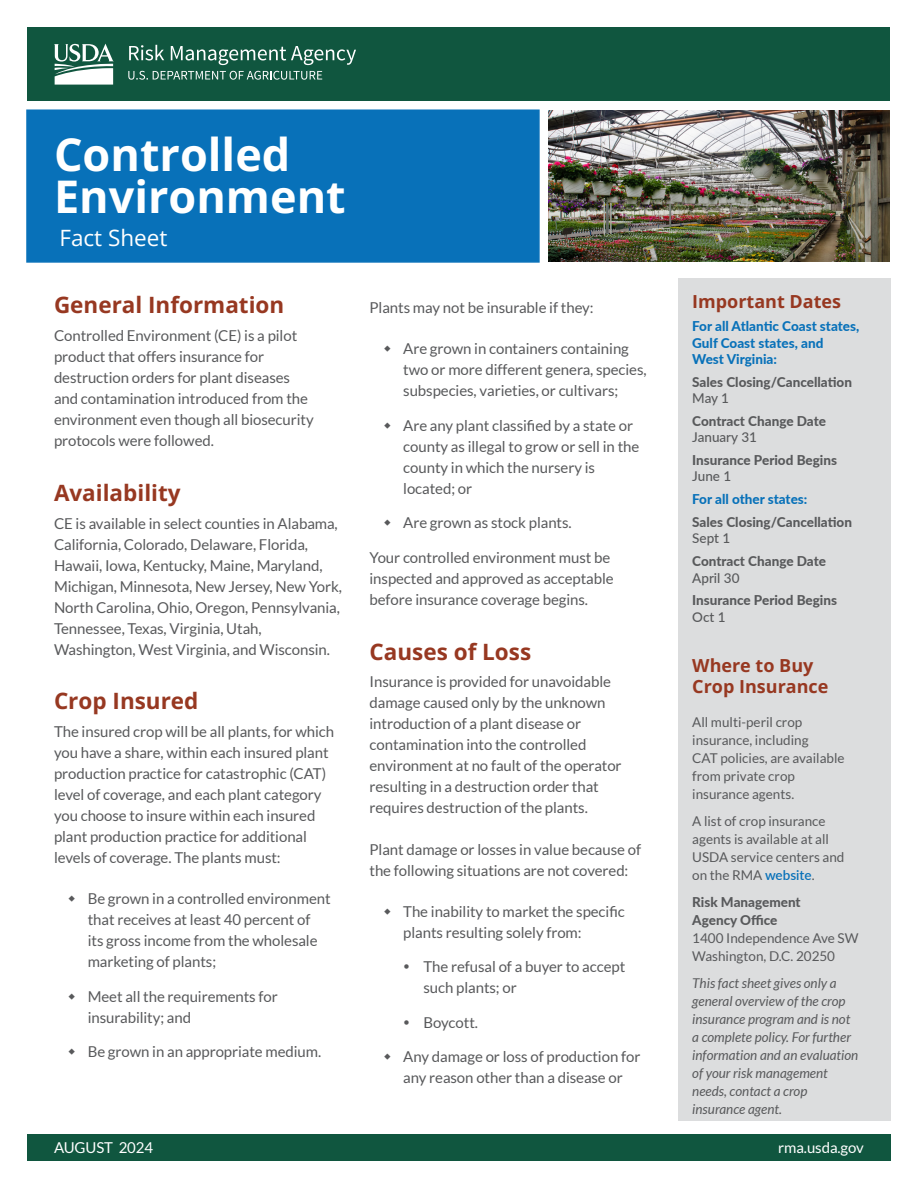
<style>
.page{position:relative;width:918px;height:1188px;background:#fff}
.page>*{position:absolute;margin:0;border:0;box-sizing:border-box;transform-origin:0 0}
.Fact_Sheet_Title{font:700 45px/42px "Open Sans";color:#fff}
.Body_Subhead{font:700 22.5px "Open Sans";color:#973821}
.Fact_Sheet_Subtitle{font:22.5px "Open Sans";color:#fff}
.Sidebar_Title{font:700 18px/21px "Open Sans";color:#973821}
.Body_Text{font:15px/21px "Lato";letter-spacing:-.005em;color:#58595b}
.Bullets_level_1{font:15px/21px "Lato";letter-spacing:-.005em;color:#58595b}
.Bullets_level_2{font:15px/21px "Lato";letter-spacing:-.005em;color:#58595b}
.Body_Text_White{font:15px "Lato";letter-spacing:-.005em;color:#fff}
.Sidebar_Text{font:13.5px/18px "Lato";color:#58595b}
.Sidebar_Text-2{font:italic 13.5px/18px "Lato";color:#58595b}
.Sidebar_subhead_no_space{font:800 13.5px "Lato";color:#58595b}
.Sidebar_subhead{font:800 13.5px/16.2px "Lato";color:#0871b9}
.Sidebar_text{font:500 13.5px "Lato";color:#58595b}
.s1{font-weight:600;color:#0871b9}
.s2{font-weight:800}
</style>
<div class="page">
<div style="left:27px;top:1134px;width:864px;height:27px;background:#10563f"></div>
<div style="left:678px;top:279px;width:213px;height:842px;background:#dcddde"></div>
<div style="left:26px;top:109px;width:514px;height:154px;background:#0871b9;border:2px solid #0871b9"></div>
<div style="left:27px;top:27px;width:863px;height:74px;background:#10563f"></div>
<svg style="left:129px;top:45px;width:35px;height:16px"></svg>
<svg style="left:171px;top:46px;width:185px;height:19px"></svg>
<svg style="left:128px;top:71px;width:194px;height:9px"></svg>
<svg style="left:54px;top:44px;width:60px;height:41px"></svg>
<img style="left:549px;top:110px;width:341px;height:152px">
<h1 class="Fact_Sheet_Title" style="left:54px;top:133px;width:293px">Controlled<br>Environment</h1>
<h1 class="Fact_Sheet_Subtitle" style="left:59px;top:223px;width:110px">Fact Sheet</h1>
<h2 class="Body_Subhead" style="left:54px;top:289px;width:232px">General Information</h2>
<p class="Body_Text" style="left:54px;top:325px;width:261px">Controlled Environment (CE) is a pilot product that offers insurance for destruction orders for plant diseases and contamination introduced from the environment even though all biosecurity protocols were followed.</p>
<h2 class="Body_Subhead" style="left:54px;top:477px;width:128px">Availability</h2>
<p class="Body_Text" style="left:54px;top:513px;width:290px">CE is available in select counties in Alabama, California, Colorado, Delaware, Florida, Hawaii, Iowa, Kentucky, Maine, Maryland, Michigan, Minnesota, New Jersey, New York, North Carolina, Ohio, Oregon, Pennsylvania, Tennessee, Texas, Virginia, Utah, Washington, West Virginia, and Wisconsin.</p>
<h2 class="Body_Subhead" style="left:54px;top:685px;width:146px">Crop Insured</h2>
<p class="Body_Text" style="left:54px;top:721px;width:282px">The insured crop will be all plants, for which you have a share, within each insured plant production practice for catastrophic (CAT) level of coverage, and each plant category you choose to insure within each insured plant production practice for additional levels of coverage. The plants must:</p>
<p class="Bullets_level_1" style="left:88px;top:888px;width:244px">Be grown in a controlled environment that receives at least 40 percent of<br>its gross income from the wholesale marketing of plants;</p>
<p class="Bullets_level_1" style="left:88px;top:986px;width:192px">Meet all the requirements for insurability; and</p>
<p class="Bullets_level_1" style="left:88px;top:1041px;width:235px">Be grown in an appropriate medium.</p>
<p class="Body_Text" style="left:370px;top:297px;width:226px">Plants may not be insurable if they:</p>
<p class="Bullets_level_1" style="left:403px;top:338px;width:245px">Are grown in containers containing two or more different genera, species, subspecies, varieties, or cultivars;</p>
<p class="Bullets_level_1" style="left:403px;top:415px;width:238px">Are any plant classified by a state or county as illegal to grow or sell in the county in which the nursery is located; or</p>
<p class="Bullets_level_1" style="left:403px;top:512px;width:170px">Are grown as stock plants.</p>
<p class="Body_Text" style="left:370px;top:547px;width:246px">Your controlled environment must be inspected and approved as acceptable before insurance coverage begins.</p>
<h2 class="Body_Subhead" style="left:370px;top:636px;width:163px">Causes of Loss</h2>
<p class="Body_Text" style="left:370px;top:671px;width:254px">Insurance is provided for unavoidable damage caused only by the unknown introduction of a plant disease or contamination into the controlled environment at no fault of the operator resulting in a destruction order that requires destruction of the plants.</p>
<p class="Body_Text" style="left:370px;top:839px;width:273px">Plant damage or losses in value because of the following situations are not covered:</p>
<p class="Bullets_level_1" style="left:403px;top:901px;width:223px">The inability to market the specific plants resulting solely from:</p>
<p class="Bullets_level_2" style="left:424px;top:956px;width:203px">The refusal of a buyer to accept such plants; or</p>
<p class="Bullets_level_2" style="left:424px;top:1012px;width:56px">Boycott.</p>
<p class="Bullets_level_1" style="left:403px;top:1046px;width:239px">Any damage or loss of production for any reason other than a disease or</p>
<h2 class="Sidebar_Title" style="left:692px;top:291px;width:150px">Important Dates</h2>
<p class="Sidebar_subhead" style="left:692px;top:318px;width:169px">For all Atlantic Coast states,<br>Gulf Coast states, and<br>West Virginia:</p>
<h3 class="Sidebar_subhead_no_space" style="left:692px;top:372px;width:161px">Sales Closing/Cancellation</h3>
<p class="Sidebar_text" style="left:692px;top:388px;width:38px">May 1</p>
<h3 class="Sidebar_subhead_no_space" style="left:692px;top:411px;width:135px">Contract Change Date</h3>
<p class="Sidebar_text" style="left:692px;top:428px;width:66px">January 31</p>
<h3 class="Sidebar_subhead_no_space" style="left:692px;top:450px;width:146px">Insurance Period Begins</h3>
<p class="Sidebar_text" style="left:692px;top:467px;width:41px">June 1</p>
<p class="Sidebar_subhead" style="left:692px;top:491px;width:117px">For all other states:</p>
<h3 class="Sidebar_subhead_no_space" style="left:692px;top:512px;width:161px">Sales Closing/Cancellation</h3>
<p class="Sidebar_text" style="left:692px;top:529px;width:40px">Sept 1</p>
<h3 class="Sidebar_subhead_no_space" style="left:692px;top:551px;width:135px">Contract Change Date</h3>
<p class="Sidebar_text" style="left:692px;top:568px;width:49px">April 30</p>
<h3 class="Sidebar_subhead_no_space" style="left:692px;top:591px;width:146px">Insurance Period Begins</h3>
<p class="Sidebar_text" style="left:692px;top:607px;width:35px">Oct 1</p>
<h2 class="Sidebar_Title" style="left:692px;top:655px;width:138px">Where to Buy<br>Crop Insurance</h2>
<p class="Sidebar_Text" style="left:692px;top:713px;width:154px">All multi-peril crop insurance, including<br>CAT policies, are available from private crop insurance agents.</p>
<p class="Sidebar_Text" style="left:692px;top:812px;width:154px">A list of crop insurance agents is available at all<br>USDA service centers and on the RMA <span class="s1">website</span>.</p>
<p class="Sidebar_Text" style="left:692px;top:893px;width:168px"><span class="s2">Risk Management<br>Agency Office<br></span>1400 Independence Ave SW<br>Washington, D.C. 20250</p>
<p class="Sidebar_Text-2" style="left:692px;top:975px;width:168px">This fact sheet gives only a general overview of the crop insurance program and is not a complete policy. For further information and an evaluation of your risk management needs, contact a crop insurance agent.</p>
<p class="Body_Text_White" style="left:54px;top:1139px;width:101px">AUGUST 2024</p>
<p class="Body_Text_White" style="left:778px;top:1139px;width:87px">rma.usda.gov</p>
</div>
